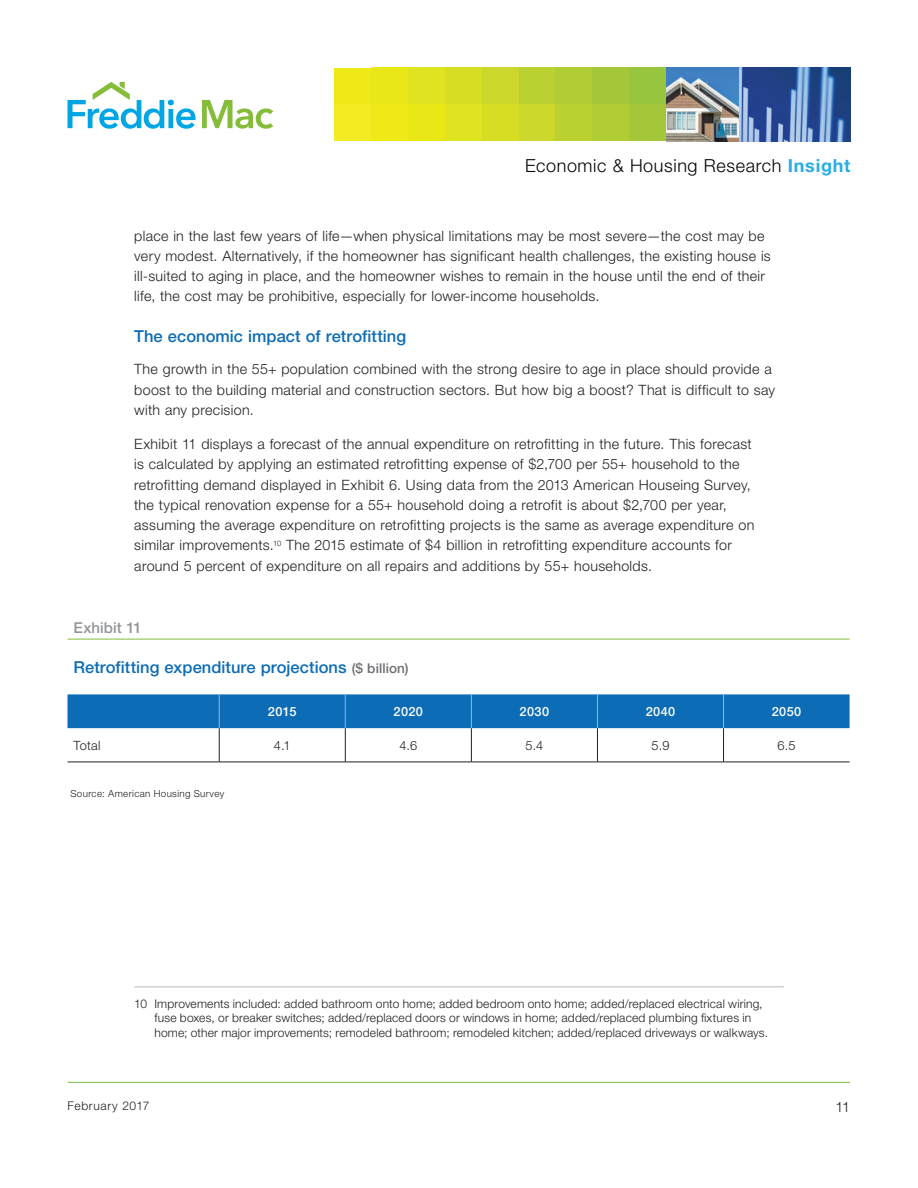
<style>
.page{position:relative;width:918px;height:1188px;background:#fff}
.page>*{position:absolute;margin:0;border:0;box-sizing:border-box;transform-origin:0 0}
.t1{font:300 18px "Helvetica Neue LT";letter-spacing:.035em;color:#040503}
.t2{font:500 16.5px "Helvetica Neue LT";color:#0d6cb6}
.t3{font:500 15px "Helvetica Neue LT";letter-spacing:.005em;color:#939598}
.t4{font:300 14.25px/20.2px "Helvetica Neue LT";letter-spacing:.025em;color:#231f20}
.t5{font:500 12.75px "Helvetica Neue LT";letter-spacing:.03em;color:#fff}
.t6{font:300 12.75px "Helvetica Neue LT";letter-spacing:.02em;color:#231f20}
.t7{font:300 12px/14.4px "Helvetica Neue LT";letter-spacing:.015em;color:#231f20}
.t8{font:300 12px "Helvetica Neue LT";letter-spacing:.055em;color:#231f20}
.t9{font:300 9.75px "Helvetica Neue LT";letter-spacing:.035em;color:#231f20}
.s1{font-weight:700;color:#27ade3}
.s2{font-size:13.5px;color:#6c6d70}
</style>
<div class="page">
<hr style="left:68px;top:1082px;width:782px;height:1px;background:#76c043">
<svg style="left:202px;top:100px;width:71px;height:29px"></svg>
<svg style="left:68px;top:82px;width:128px;height:47px"></svg>
<div style="left:371px;top:68px;width:37px;height:36px;background:#e9e716"></div>
<div style="left:371px;top:104px;width:37px;height:37px;background:#eee917"></div>
<div style="left:334px;top:68px;width:37px;height:36px;background:#eee917"></div>
<div style="left:334px;top:104px;width:37px;height:37px;background:#f4ec23"></div>
<div style="left:408px;top:68px;width:37px;height:36px;background:#e0e31f"></div>
<div style="left:408px;top:104px;width:37px;height:37px;background:#e9e716"></div>
<div style="left:445px;top:68px;width:37px;height:36px;background:#d6dd22"></div>
<div style="left:445px;top:104px;width:37px;height:37px;background:#e0e31f"></div>
<div style="left:482px;top:68px;width:37px;height:36px;background:#cbd72a"></div>
<div style="left:482px;top:104px;width:37px;height:37px;background:#d6dd22"></div>
<div style="left:519px;top:68px;width:37px;height:36px;background:#bbd031"></div>
<div style="left:519px;top:104px;width:37px;height:37px;background:#cbd72a"></div>
<div style="left:556px;top:68px;width:36px;height:36px;background:#b0cd36"></div>
<div style="left:556px;top:104px;width:36px;height:37px;background:#bbd031"></div>
<div style="left:592px;top:68px;width:37px;height:36px;background:#a3c739"></div>
<div style="left:592px;top:104px;width:37px;height:37px;background:#b0cd36"></div>
<div style="left:629px;top:68px;width:37px;height:36px;background:#97c53d"></div>
<div style="left:629px;top:104px;width:37px;height:37px;background:#a3c739"></div>
<img style="left:666px;top:68px;width:184px;height:73px">
<hr style="left:134px;top:986px;width:650px;height:1px;background:#bcbdc0">
<div style="left:68px;top:694px;width:782px;height:34px;background:#0d6cb6"></div>
<hr style="left:68px;top:639px;width:151px;height:1px;background:#85bd3b">
<hr style="left:219px;top:639px;width:126px;height:1px;background:#85bd3b">
<hr style="left:345px;top:639px;width:126px;height:1px;background:#85bd3b">
<hr style="left:471px;top:639px;width:126px;height:1px;background:#85bd3b">
<hr style="left:597px;top:639px;width:127px;height:1px;background:#85bd3b">
<hr style="left:724px;top:639px;width:126px;height:1px;background:#85bd3b">
<hr style="left:219px;top:762px;width:126px;height:1px;background:#231f20">
<hr style="left:345px;top:762px;width:126px;height:1px;background:#231f20">
<hr style="left:471px;top:762px;width:126px;height:1px;background:#231f20">
<hr style="left:597px;top:762px;width:127px;height:1px;background:#231f20">
<hr style="left:724px;top:762px;width:126px;height:1px;background:#231f20">
<hr style="left:68px;top:762px;width:151px;height:1px;background:#231f20">
<hr style="left:219px;top:728px;width:1px;height:34px;background:#231f20">
<hr style="left:345px;top:728px;width:1px;height:34px;background:#231f20">
<hr style="left:471px;top:728px;width:1px;height:34px;background:#231f20">
<hr style="left:597px;top:728px;width:1px;height:34px;background:#231f20">
<hr style="left:723px;top:728px;width:1px;height:34px;background:#231f20">
<hr style="left:219px;top:694px;width:1px;height:34px;background:#a0b3db">
<hr style="left:345px;top:694px;width:1px;height:34px;background:#a0b3db">
<hr style="left:471px;top:694px;width:1px;height:34px;background:#a0b3db">
<hr style="left:597px;top:694px;width:1px;height:34px;background:#a0b3db">
<hr style="left:723px;top:694px;width:1px;height:34px;background:#a0b3db">
<p class="t1" style="left:525px;top:154px;width:327px">Economic &amp; Housing Research <span class="s1">Insight</span></p>
<p class="t4" style="left:134px;top:225px;width:638px">place in the last few years of life—when physical limitations may be most severe—the cost may be very modest. Alternatively, if the homeowner has significant health challenges, the existing house is ill-suited to aging in place, and the homeowner wishes to remain in the house until the end of their life, the cost may be prohibitive, especially for lower-income households.</p>
<p class="t2" style="left:134px;top:326px;width:273px">The economic impact of retrofitting</p>
<p class="t4" style="left:134px;top:359px;width:642px">The growth in the 55+ population combined with the strong desire to age in place should provide a boost to the building material and construction sectors. But how big a boost? That is difficult to say with any precision.</p>
<p class="t4" style="left:134px;top:434px;width:622px">Exhibit 11 displays a forecast of the annual expenditure on retrofitting in the future. This forecast is calculated by applying an estimated retrofitting expense of $2,700 per 55+ household to the retrofitting demand displayed in Exhibit 6. Using data from the 2013 American Houseing Survey, the typical renovation expense for a 55+ household doing a retrofit is about $2,700 per year, assuming the average expenditure on retrofitting projects is the same as average expenditure on similar improvements.<sup>10</sup> The 2015 estimate of $4 billion in retrofitting expenditure accounts for around 5 percent of expenditure on all repairs and additions by 55+ households.</p>
<p class="t3" style="left:73px;top:619px;width:70px">Exhibit 11</p>
<p class="t2" style="left:73px;top:657px;width:337px">Retrofitting expenditure projections <span class="s2">($ billion)</span></p>
<p class="t5" style="left:268px;top:704px;width:30px">2015</p>
<p class="t5" style="left:394px;top:704px;width:31px">2020</p>
<p class="t5" style="left:520px;top:704px;width:31px">2030</p>
<p class="t5" style="left:646px;top:704px;width:31px">2040</p>
<p class="t5" style="left:772px;top:704px;width:31px">2050</p>
<p class="t6" style="left:74px;top:738px;width:29px">Total</p>
<p class="t6" style="left:274px;top:738px;width:18px">4.1</p>
<p class="t6" style="left:399px;top:738px;width:19px">4.6</p>
<p class="t6" style="left:526px;top:738px;width:19px">5.4</p>
<p class="t6" style="left:652px;top:738px;width:19px">5.9</p>
<p class="t6" style="left:778px;top:738px;width:20px">6.5</p>
<p class="t9" style="left:70px;top:788px;width:155px">Source: American Housing Survey</p>
<p class="t7" style="left:154px;top:996px;width:615px;text-indent:-20px">10 Improvements included: added bathroom onto home; added bedroom onto home; added/replaced electrical wiring, fuse boxes, or breaker switches; added/replaced doors or windows in home; added/replaced plumbing fixtures in home; other major improvements; remodeled bathroom; remodeled kitchen; added/replaced driveways or walkways.</p>
<p class="t8" style="left:67px;top:1099px;width:83px">February 2017</p>
<p class="t4" style="left:836px;top:1097px;width:16px">11</p>
</div>
